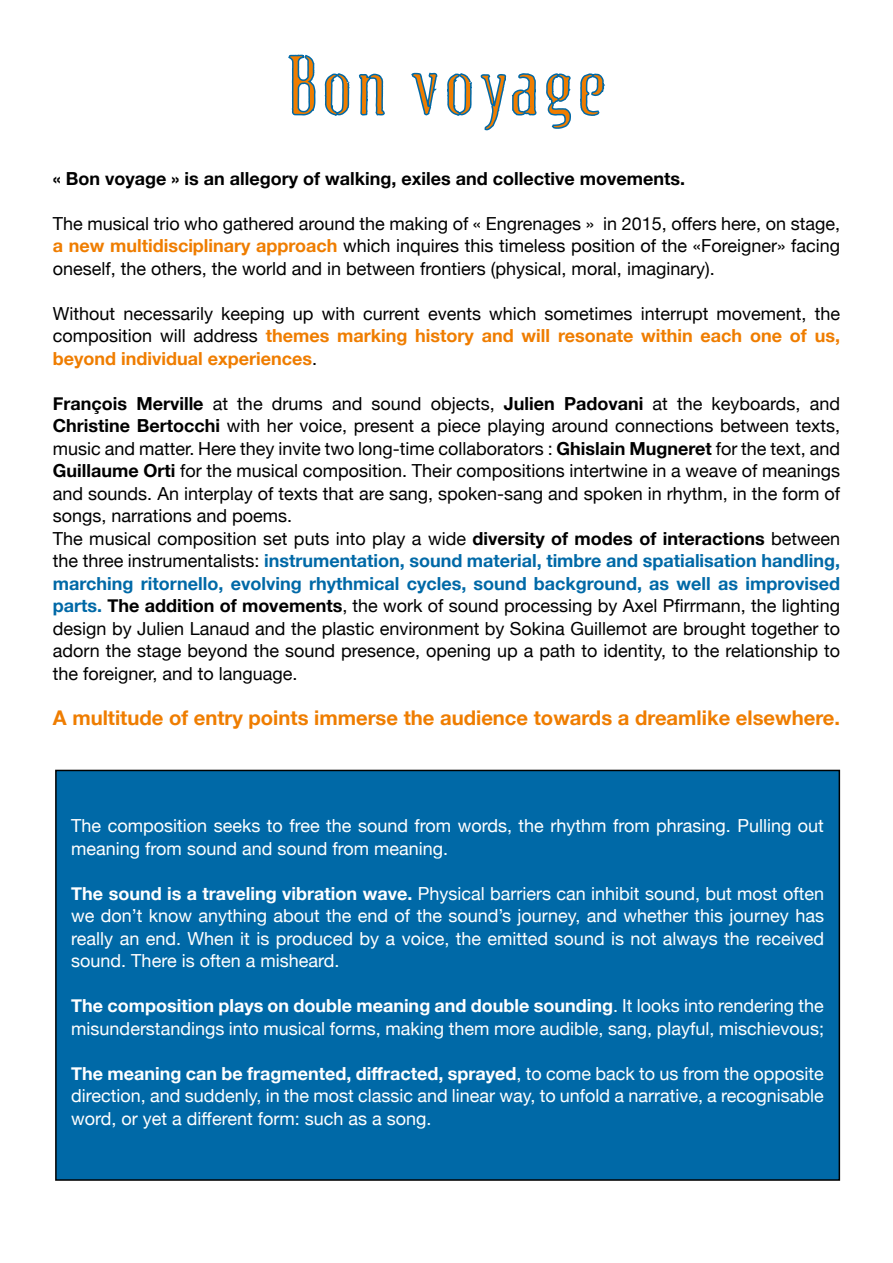
<style>
.page{position:relative;width:893px;height:1263px;background:#fff}
.page>*{position:absolute;margin:0;border:0;box-sizing:border-box;transform-origin:0 0}
.t1{font:300 75px "Fluid";color:#ef7d00}
.t2{font:700 20.25px "Helvetica Neue";color:#ef7d00}
.t3{font:18px/22.5px "Helvetica Neue";color:#000;text-align:justify}
.t4{font:18px/22.5px "Helvetica Neue";color:#fff}
.t5{font:700 18px "Helvetica Neue";color:#000}
.s1{font-weight:700;color:#ef7d00}
.s2{font-weight:700}
.s3{font-weight:700;color:#0069a7}
</style>
<div class="page">
<svg style="left:288px;top:54px;width:28px;height:62px"></svg>
<svg style="left:324px;top:73px;width:61px;height:43px"></svg>
<svg style="left:411px;top:72px;width:27px;height:44px"></svg>
<svg style="left:447px;top:73px;width:158px;height:58px"></svg>
<div style="left:56px;top:770px;width:783px;height:410px;background:#0069a7"></div>
<div style="left:55px;top:770px;width:785px;height:411px;border:2px solid #000"></div>
<h1 class="t1" style="left:284px;top:52px;width:326px">Bon voyage</h1>
<p class="t5" style="left:53px;top:164px;width:634px">« Bon voyage » is an allegory of walking, exiles and collective movements.</p>
<p class="t3" style="left:53px;top:213px;width:789px">The musical trio who gathered around the making of « Engrenages » in 2015, offers here, on stage, <span class="s1">a new multidisciplinary approach</span> which inquires this timeless position of the «Foreigner» facing oneself, the others, the world and in between frontiers (physical, moral, imaginary).</p>
<p class="t3" style="left:53px;top:303px;width:789px">Without necessarily keeping up with current events which sometimes interrupt movement, the composition will address <span class="s1">themes marking history and will resonate within each one of us, beyond individual experiences</span>.</p>
<p class="t3" style="left:53px;top:393px;width:789px;text-align:left"><span class="s2">François Merville</span> at the drums and sound objects, <span class="s2">Julien Padovani</span> at the keyboards, and <span class="s2">Christine Bertocchi</span> with her voice, present a piece playing around connections between texts, music and matter. Here they invite two long-time collaborators : <span class="s2">Ghislain Mugneret</span> for the text, and <span class="s2">Guillaume Orti</span> for the musical composition. Their compositions intertwine in a weave of meanings and sounds. An interplay of texts that are sang, spoken-sang and spoken in rhythm, in the form of songs, narrations and poems.<br>The musical composition set puts into play a wide <span class="s2">diversity of modes of interactions</span> between the three instrumentalists: <span class="s3">instrumentation, sound material, timbre and spatialisation handling, marching ritornello, evolving rhythmical cycles, sound background, as well as improvised parts.</span> <span class="s2">The addition of movements</span>, the work of sound processing by Axel Pfirrmann, the lighting design by Julien Lanaud and the plastic environment by Sokina Guillemot are brought together to adorn the stage beyond the sound presence, opening up a path to identity, to the relationship to the foreigner, and to language.</p>
<p class="t2" style="left:53px;top:702px;width:789px">A multitude of entry points immerse the audience towards a dreamlike elsewhere.</p>
<p class="t4" style="left:71px;top:815px;width:754px">The composition seeks to free the sound from words, the rhythm from phrasing. Pulling out meaning from sound and sound from meaning.</p>
<p class="t4" style="left:71px;top:883px;width:754px;text-align:justify"><span class="s2">The sound is a traveling vibration wave.</span> Physical barriers can inhibit sound, but most often we don’t know anything about the end of the sound’s journey, and whether this journey has really an end. When it is produced by a voice, the emitted sound is not always the received sound. There is often a misheard.</p>
<p class="t4" style="left:71px;top:995px;width:754px"><span class="s2">The composition plays on double meaning and double sounding</span>. It looks into rendering the misunderstandings into musical forms, making them more audible, sang, playful, mischievous;</p>
<p class="t4" style="left:71px;top:1063px;width:754px;text-align:justify"><span class="s2">The meaning can be fragmented, diffracted, sprayed</span>, to come back to us from the opposite direction, and suddenly, in the most classic and linear way, to unfold a narrative, a recognisable word, or yet a different form: such as a song.</p>
</div>
